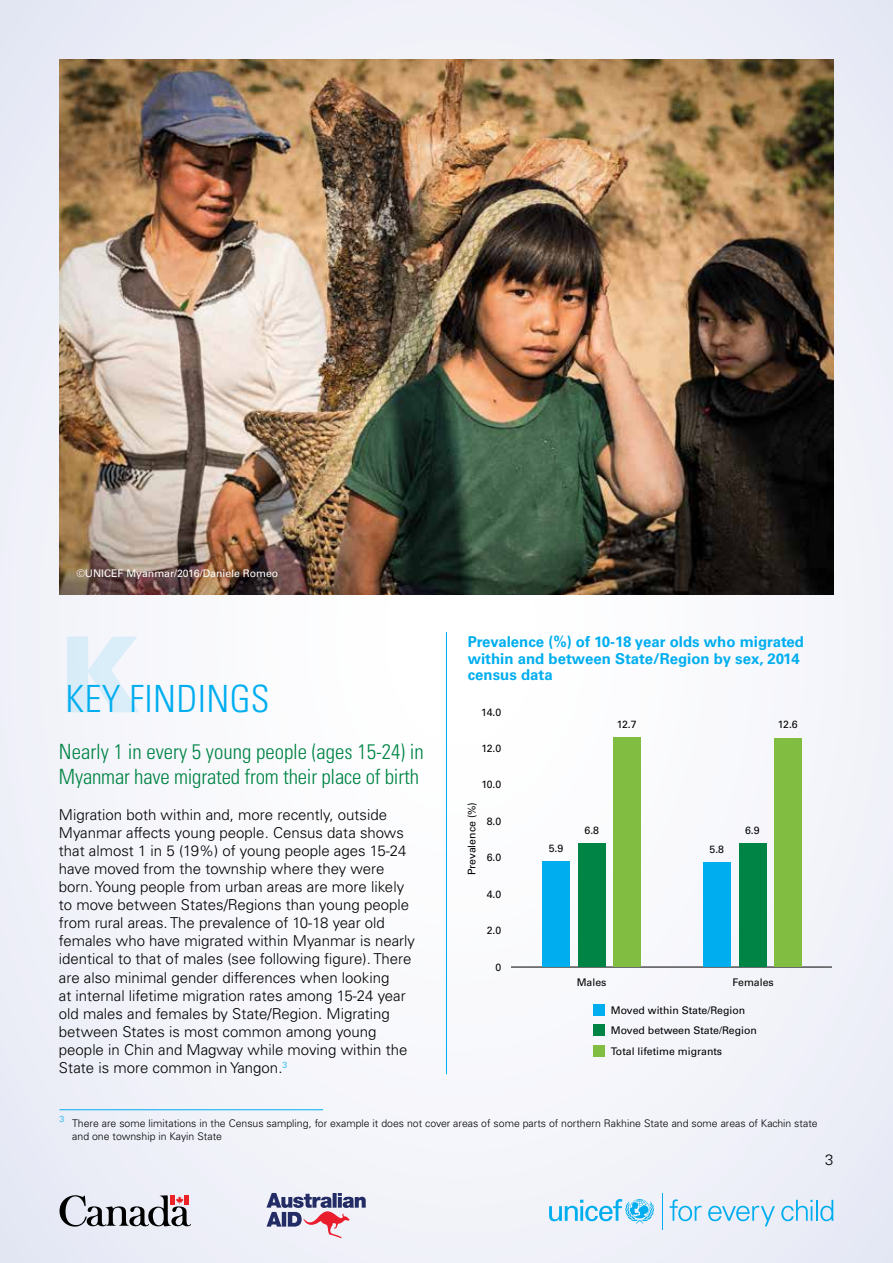
<style>
.page{position:relative;width:893px;height:1263px;background:#f3f4fa}
.page>*{position:absolute;margin:0;border:0;box-sizing:border-box;transform-origin:0 0}
.t1{font:900 105px "Univers LT Std";color:#00aeef}
.t2{font:300 condensed 37.5px "Univers LT Std";letter-spacing:.01em;color:#00aeef}
.t3{font:300 condensed 21px/25.2px "Univers LT Std";letter-spacing:-.01em;color:#008445}
.t4{font:300 15px/18px "Univers LT Std";color:#000}
.t5{font:700 15px/16.5px "Univers LT Pro 65";color:#00aeef}
.t6{font:300 10.5px/12.6px "Univers LT Std";color:#000}
.t7{font:10.5px/20.5px "Univers LT Pro 55 Roman";color:#000}
.t8{font:10.5px "Univers LT Std";color:#fff}
.t9{font:300 8.7px "Univers LT Std";color:#00aeef}
</style>
<div class="page">
<hr style="left:446px;top:632px;width:1px;height:442px;background:#00aeef">
<svg style="left:549px;top:1199px;width:105px;height:24px"></svg>
<svg style="left:670px;top:1199px;width:32px;height:22px"></svg>
<svg style="left:708px;top:1206px;width:67px;height:20px"></svg>
<svg style="left:781px;top:1200px;width:32px;height:21px"></svg>
<hr style="left:816px;top:1200px;width:2px;height:21px;background:#00aeef">
<svg style="left:820px;top:1200px;width:13px;height:21px"></svg>
<hr style="left:662px;top:1194px;width:1px;height:36px;background:#00aeef">
<svg style="left:59px;top:1195px;width:132px;height:32px"></svg>
<svg style="left:266px;top:1193px;width:100px;height:45px"></svg>
<hr style="left:511px;top:967px;width:321px;height:1px;background:#000">
<div style="left:542px;top:861px;width:28px;height:106px;background:#00aeef"></div>
<div style="left:703px;top:862px;width:27px;height:105px;background:#00aeef"></div>
<div style="left:578px;top:843px;width:28px;height:124px;background:#008445"></div>
<div style="left:739px;top:843px;width:27px;height:124px;background:#008445"></div>
<div style="left:614px;top:737px;width:27px;height:230px;background:#81bd41"></div>
<div style="left:774px;top:738px;width:28px;height:229px;background:#81bd41"></div>
<div style="left:593px;top:1004px;width:11px;height:11px;background:#00aeef"></div>
<div style="left:593px;top:1024px;width:11px;height:12px;background:#008445"></div>
<div style="left:593px;top:1046px;width:11px;height:11px;background:#81bd41"></div>
<hr style="left:60px;top:1109px;width:263px;height:1px;background:#00aeef">
<img style="left:60px;top:60px;width:773px;height:534px">
<p class="t8" style="left:77px;top:567px;width:203px">©UNICEF Myanmar/2016/Daniele Romeo</p>
<h1 class="t1" style="left:59px;top:609px;width:83px">K</h1>
<h2 class="t2" style="left:66px;top:677px;width:206px">KEY FINDINGS</h2>
<h3 class="t3" style="left:59px;top:739px;width:366px">Nearly 1 in every 5 young people (ages 15-24) in<br>Myanmar have migrated from their place of birth</h3>
<p class="t4" style="left:59px;top:806px;width:358px">Migration both within and, more recently, outside Myanmar affects young people. Census data shows that almost 1 in 5 (19%) of young people ages 15-24 have moved from the township where they were born. Young people from urban areas are more likely to move between States/Regions than young people from rural areas. The prevalence of 10-18 year old females who have migrated within Myanmar is nearly identical to that of males (see following figure). There are also minimal gender differences when looking<br>at internal lifetime migration rates among 15-24 year old males and females by State/Region. Migrating between States is most common among young people in Chin and Magway while moving within the State is more common in Yangon.<sup>3</sup></p>
<p class="t5" style="left:468px;top:634px;width:338px">Prevalence (%) of 10-18 year olds who migrated within and between State/Region by sex, 2014 census data</p>
<p class="t7" style="left:481px;top:701px;width:22px">14.0</p>
<p class="t7" style="left:481px;top:738px;width:21px">12.0</p>
<p class="t7" style="left:481px;top:774px;width:21px">10.0</p>
<p class="t7" style="left:487px;top:811px;width:16px">8.0</p>
<p class="t7" style="left:487px;top:847px;width:16px">6.0</p>
<p class="t7" style="left:487px;top:884px;width:16px">4.0</p>
<p class="t7" style="left:487px;top:920px;width:16px">2.0</p>
<p class="t7" style="left:495px;top:957px;width:7px">0</p>
<p class="t7" style="left:461px;top:875px;width:75px;rotate:-90deg">Prevalence (%)</p>
<p class="t7" style="left:617px;top:714px;width:21px">12.7</p>
<p class="t7" style="left:549px;top:838px;width:16px">5.9</p>
<p class="t7" style="left:584px;top:820px;width:16px">6.8</p>
<p class="t7" style="left:778px;top:714px;width:21px">12.6</p>
<p class="t7" style="left:709px;top:839px;width:16px">5.8</p>
<p class="t7" style="left:745px;top:820px;width:16px">6.9</p>
<p class="t7" style="left:577px;top:972px;width:31px">Males</p>
<p class="t7" style="left:733px;top:972px;width:43px">Females</p>
<p class="t7" style="left:611px;top:999px;width:148px">Moved within State/Region<br>Moved between State/Region<br>Total lifetime migrants</p>
<p class="t9" style="left:60px;top:1114px;width:6px">3</p>
<p class="t6" style="left:72px;top:1117px;width:747px">There are some limitations in the Census sampling, for example it does not cover areas of some parts of northern Rakhine State and some areas of Kachin state and one township in Kayin State</p>
<p class="t4" style="left:825px;top:1150px;width:10px">3</p>
</div>
